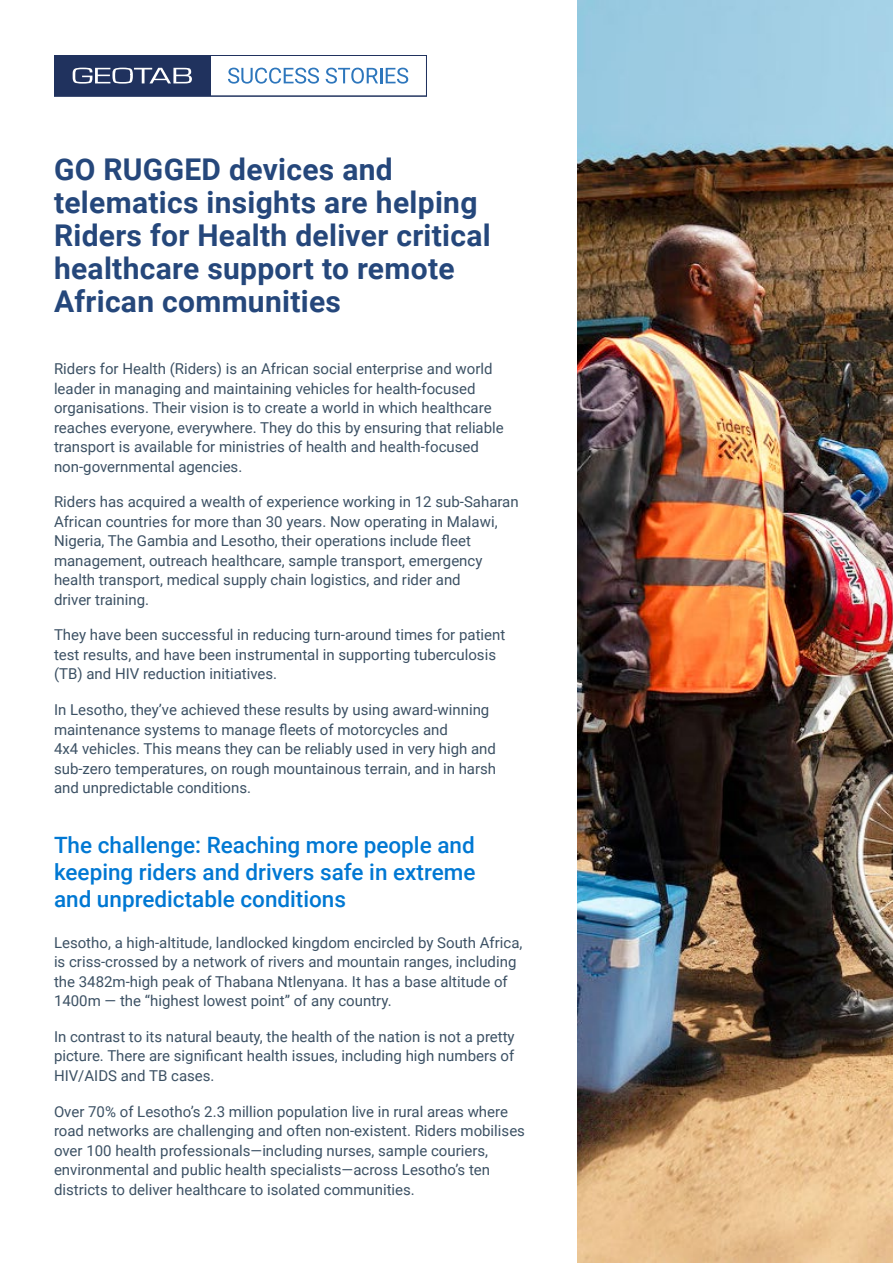
<style>
.page{position:relative;width:893px;height:1263px;background:#fff}
.page>*{position:absolute;margin:0;border:0;box-sizing:border-box;transform-origin:0 0}
.H1__Heading_1{font:700 30px/33px "Roboto";letter-spacing:.01em;color:#25477b}
.H2__Heading_2{font:500 22.5px/27px "Roboto";color:#0078d3;text-align:justify}
.P__Body_Copy{font:15px/19.5px "Roboto";color:#3c5164}
</style>
<div class="page">
<div style="left:54px;top:55px;width:156px;height:41px;background:#20325e"></div>
<div style="left:54px;top:55px;width:373px;height:41px;border:1px solid #20325e"></div>
<svg style="left:73px;top:68px;width:119px;height:16px"></svg>
<svg style="left:228px;top:68px;width:91px;height:16px"></svg>
<svg style="left:326px;top:68px;width:82px;height:16px"></svg>
<img style="left:577px;top:0;width:316px;height:1263px">
<h1 class="H1__Heading_1" style="left:54px;top:152px;width:438px">GO RUGGED devices and telematics insights are helping<br>Riders for Health deliver critical healthcare support to remote<br>African communities</h1>
<p class="P__Body_Copy" style="left:54px;top:358px;width:451px">Riders for Health (Riders) is an African social enterprise and world leader in managing and maintaining vehicles for health-focused organisations. Their vision is to create a world in which healthcare reaches everyone, everywhere. They do this by ensuring that reliable transport is available for ministries of health and health-focused non-governmental agencies.</p>
<p class="P__Body_Copy" style="left:54px;top:492px;width:466px">Riders has acquired a wealth of experience working in 12 sub-Saharan African countries for more than 30 years. Now operating in Malawi, Nigeria, The Gambia and Lesotho, their operations include fleet management, outreach healthcare, sample transport, emergency health transport, medical supply chain logistics, and rider and<br>driver training.</p>
<p class="P__Body_Copy" style="left:54px;top:625px;width:453px">They have been successful in reducing turn-around times for patient test results, and have been instrumental in supporting tuberculosis (TB) and HIV reduction initiatives.</p>
<p class="P__Body_Copy" style="left:54px;top:699px;width:444px">In Lesotho, they’ve achieved these results by using award-winning maintenance systems to manage fleets of motorcycles and<br>4x4 vehicles. This means they can be reliably used in very high and sub-zero temperatures, on rough mountainous terrain, and in harsh and unpredictable conditions.</p>
<h2 class="H2__Heading_2" style="left:54px;top:830px;width:423px">The challenge: Reaching more people and keeping riders and drivers safe in extreme and unpredictable conditions</h2>
<p class="P__Body_Copy" style="left:54px;top:932px;width:470px">Lesotho, a high-altitude, landlocked kingdom encircled by South Africa, is criss-crossed by a network of rivers and mountain ranges, including the 3482m-high peak of Thabana Ntlenyana. It has a base altitude of 1400m — the “highest lowest point” of any country.</p>
<p class="P__Body_Copy" style="left:54px;top:1026px;width:462px;text-align:justify">In contrast to its natural beauty, the health of the nation is not a pretty picture. There are significant health issues, including high numbers of HIV/AIDS and TB cases.</p>
<p class="P__Body_Copy" style="left:54px;top:1101px;width:472px">Over 70% of Lesotho’s 2.3 million population live in rural areas where road networks are challenging and often non-existent. Riders mobilises over 100 health professionals—including nurses, sample couriers, environmental and public health specialists—across Lesotho’s ten districts to deliver healthcare to isolated communities.</p>
</div>
